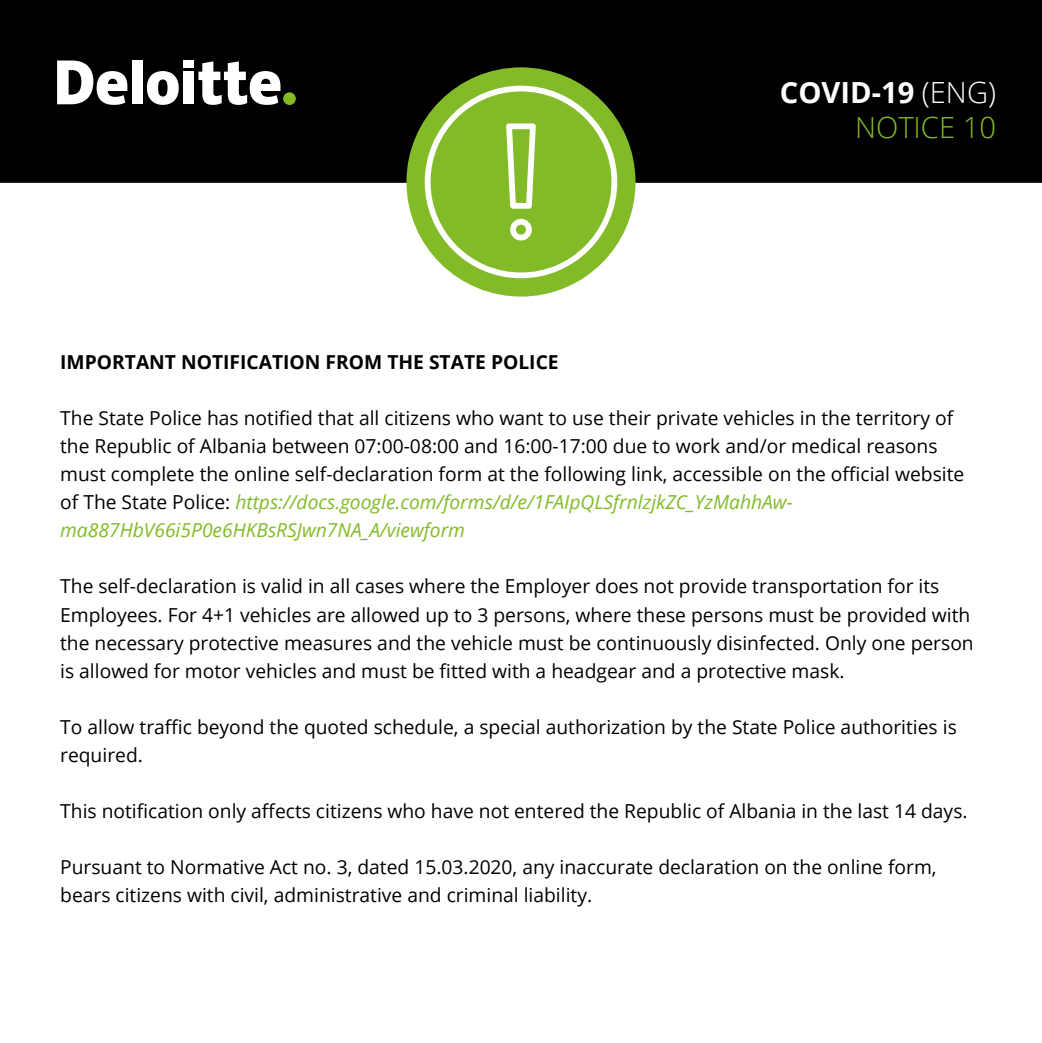
<style>
.page{position:relative;width:1042px;height:1043px;background:#fff}
.page>*{position:absolute;margin:0;border:0;box-sizing:border-box;transform-origin:0 0}
.t1{font:700 29.05px/35px "Open Sans";color:#fff;text-align:right}
.t2{font:19.25px/28px "Open Sans";color:#000}
.t3{font:700 19.25px "Open Sans";color:#000}
.s1{font-weight:300}
.s2{font-weight:300;color:#82bb27}
.s3{font-style:italic;color:#82bb27}
</style>
<div class="page">
<div style="left:0;top:0;width:1042px;height:182px;background:#000"></div>
<div style="left:0;top:0;width:1042px;height:183px;border:2px solid #000"></div>
<div style="left:406px;top:67px;width:229px;height:229px;background:#82bb27;border-radius:50%"></div>
<div style="left:283px;top:92px;width:13px;height:13px;background:#82bb27;border-radius:50%"></div>
<div style="left:132px;top:60px;width:11px;height:44px;background:#fff"></div>
<svg style="left:147px;top:71px;width:32px;height:34px"></svg>
<div style="left:183px;top:72px;width:11px;height:32px;background:#fff"></div>
<div style="left:183px;top:60px;width:11px;height:8px;background:#fff"></div>
<svg style="left:198px;top:61px;width:82px;height:44px"></svg>
<svg style="left:57px;top:60px;width:70px;height:45px"></svg>
<svg style="left:424px;top:67px;width:194px;height:212px"></svg>
<p class="t3" style="left:60px;top:348px;width:500px">IMPORTANT NOTIFICATION FROM THE STATE POLICE</p>
<h1 class="t1" style="left:780px;top:74px;width:218px">COVID-19 <span class="s1">(ENG)<br></span><span class="s2">NOTICE 10</span></h1>
<p class="t2" style="left:60px;top:403px;width:905px">The State Police has notified that all citizens who want to use their private vehicles in the territory of the Republic of Albania between 07:00-08:00 and 16:00-17:00 due to work and/or medical reasons must complete the online self-declaration form at the following link, accessible on the official website of The State Police: <span class="s3">https://docs.google.com/forms/d/e/1FAIpQLSfrnlzjkZC_YzMahhAw&shy;ma887HbV66i5P0e6HKBsRSJwn7NA_A/viewform</span></p>
<p class="t2" style="left:60px;top:571px;width:915px">The self-declaration is valid in all cases where the Employer does not provide transportation for its Employees. For 4+1 vehicles are allowed up to 3 persons, where these persons must be provided with the necessary protective measures and the vehicle must be continuously disinfected. Only one person is allowed for motor vehicles and must be fitted with a headgear and a protective mask.</p>
<p class="t2" style="left:60px;top:712px;width:898px">To allow traffic beyond the quoted schedule, a special authorization by the State Police authorities is required.</p>
<p class="t2" style="left:60px;top:796px;width:909px">This notification only affects citizens who have not entered the Republic of Albania in the last 14 days.</p>
<p class="t2" style="left:60px;top:852px;width:878px">Pursuant to Normative Act no. 3, dated 15.03.2020, any inaccurate declaration on the online form, bears citizens with civil, administrative and criminal liability.</p>
</div>
